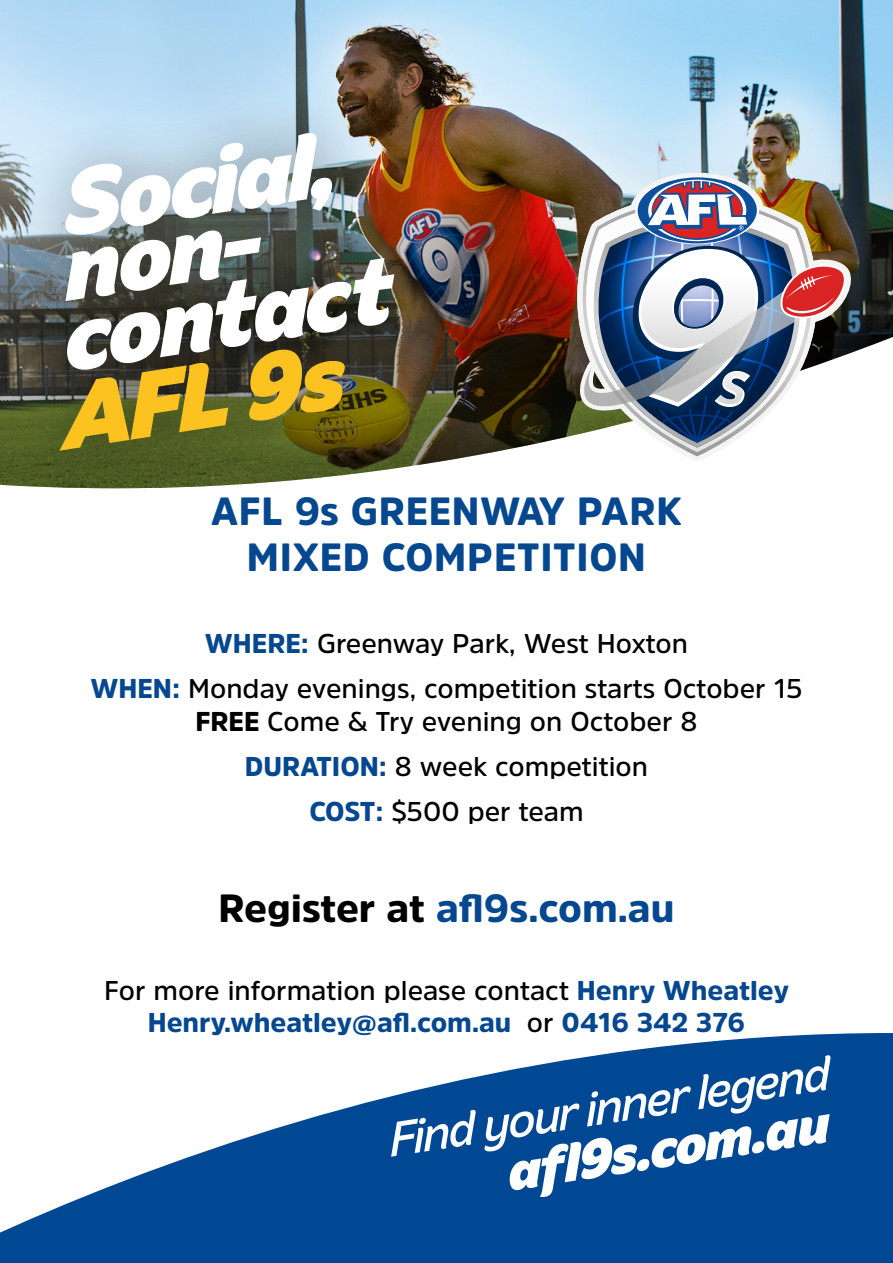
<style>
.page{position:relative;width:893px;height:1263px;background:#fff}
.page>*{position:absolute;margin:0;border:0;box-sizing:border-box;transform-origin:0 0}
.t1{font:italic 900 92.4px/70.2px "Amino";color:#fff}
.t2{font:italic 900 92.4px "Amino";color:#fcc220}
.t3{font:italic 900 54px "Amino";color:#fff}
.t4{font:italic 500 48px "Amino";color:#fff}
.t5{font:900 39px/46.8px "Amsi Pro";letter-spacing:.02em;color:#054890;text-align:center}
.t6{font:900 39px "Amsi Pro";color:#054890}
.t7{font:600 27px/45.2px "Amsi Pro";color:#000;text-align:center}
.t8{font:900 27px/32.4px "Amsi Pro";color:#054890;text-align:center}
.s1{font-weight:900;color:#054890}
.s2{font-weight:900}
.s3{color:#000}
.s4{font-weight:600;color:#000}
</style>
<div class="page">
<svg style="left:0;top:1033px;width:893px;height:230px;fill:#004893"></svg>
<img style="left:0;top:0;width:893px;height:486px">
<img style="left:12px;top:57px;width:432px;height:432px">
<svg style="left:577px;top:173px;width:274px;height:12px;background:#aeb5b5"></svg>
<svg style="left:577px;top:185px;width:274px;height:276px"></svg>
<svg style="left:533px;top:190px;width:328px;height:262px"></svg>
<img style="left:545px;top:219px;width:305px;height:229px">
<img style="left:584px;top:179px;width:265px;height:265px">
<h1 class="t1" style="left:53px;top:169px;width:278px;rotate:-9deg">Social,</h1>
<h1 class="t1" style="left:42px;top:235px;width:333px;rotate:-9deg">non&shy;contact</h1>
<h1 class="t2" style="left:50px;top:360px;width:285px;rotate:-9deg">AFL 9s</h1>
<h3 class="t5" style="left:211px;top:487px;width:472px">AFL 9s GREENWAY PARK<br>MIXED COMPETITION</h3>
<p class="t7" style="left:90px;top:621px;width:713px"><span class="s1">WHERE:</span> Greenway Park, West Hoxton<br><span class="s1">WHEN:</span> Monday evenings, competition starts October 15</p>
<p class="t7" style="left:195px;top:698px;width:504px"><span class="s2">FREE</span> Come &amp; Try evening on October 8<br><span class="s1">DURATION:</span> 8 week competition<br><span class="s1">COST:</span> $500 per team</p>
<h3 class="t6" style="left:218px;top:881px;width:458px"><span class="s3">Register at</span> afl9s.com.au</h3>
<p class="t8" style="left:104px;top:974px;width:686px"><span class="s4">For more information please contact</span> Henry Wheatley<br>Henry.wheatley@afl.com.au <span class="s4">or</span> 0416 342 376</p>
<h3 class="t4" style="left:382px;top:1112px;width:448px;rotate:-9deg">Find your inner legend</h3>
<h2 class="t3" style="left:500px;top:1139px;width:325px;rotate:-9deg">afl9s.com.au</h2>
</div>
